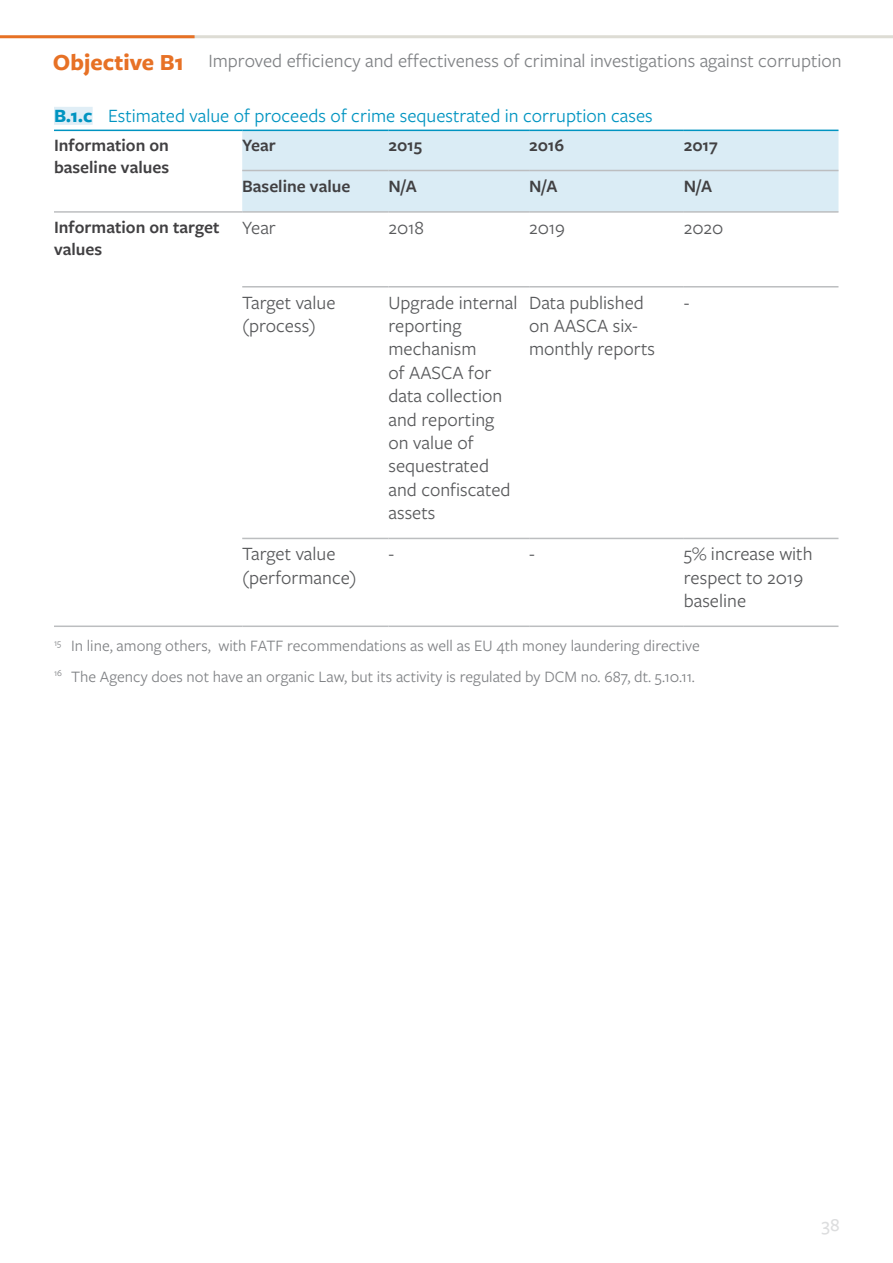
<style>
.page{position:relative;width:893px;height:1263px;background:#fff}
.page>*{position:absolute;margin:0;border:0;box-sizing:border-box;transform-origin:0 0}
.t1{font:19.5px/23.4px "Freight Sans Pro";color:#58595b}
.t2{font:19.5px "Freight Sans Pro";color:#808285}
.t3{font:19.5px "Freight Sans Pro";color:#0094c1}
.t4{font:500 19.2px "Freight Sans Pro";color:#dcddde}
.t5{font:600 18px/21.6px "Freight Sans Pro";color:#414042}
.t6{font:16.5px/30.5px "Freight Sans Pro";color:#808285}
.s1{font-weight:700;font-size:23.85px;color:#e77125}
.s2{font-weight:700}
</style>
<div class="page">
<hr style="left:30px;top:35px;width:863px;height:3px;background:#dddcd4">
<div style="left:242px;top:131px;width:596px;height:80px;background:#daecf5"></div>
<hr style="left:54px;top:130px;width:188px;height:1px;background:#0094c1">
<hr style="left:242px;top:130px;width:147px;height:1px;background:#0094c1">
<hr style="left:389px;top:130px;width:140px;height:1px;background:#0094c1">
<hr style="left:529px;top:130px;width:155px;height:1px;background:#0094c1">
<hr style="left:684px;top:130px;width:154px;height:1px;background:#0094c1">
<hr style="left:242px;top:170px;width:147px;height:1px;background:#bcbec0">
<hr style="left:389px;top:170px;width:140px;height:1px;background:#bcbec0">
<hr style="left:529px;top:170px;width:155px;height:1px;background:#bcbec0">
<hr style="left:684px;top:170px;width:154px;height:1px;background:#bcbec0">
<hr style="left:54px;top:211px;width:188px;height:2px;background:#bcbec0">
<hr style="left:242px;top:286px;width:147px;height:1px;background:#bcbec0">
<hr style="left:389px;top:286px;width:140px;height:1px;background:#bcbec0">
<hr style="left:529px;top:286px;width:155px;height:1px;background:#bcbec0">
<hr style="left:684px;top:286px;width:154px;height:1px;background:#bcbec0">
<hr style="left:242px;top:538px;width:147px;height:1px;background:#bcbec0">
<hr style="left:389px;top:538px;width:140px;height:1px;background:#bcbec0">
<hr style="left:529px;top:538px;width:155px;height:1px;background:#bcbec0">
<hr style="left:684px;top:538px;width:154px;height:1px;background:#bcbec0">
<hr style="left:54px;top:625px;width:188px;height:2px;background:#bcbec0">
<hr style="left:242px;top:625px;width:147px;height:2px;background:#bcbec0">
<hr style="left:389px;top:625px;width:140px;height:2px;background:#bcbec0">
<hr style="left:529px;top:625px;width:155px;height:2px;background:#bcbec0">
<hr style="left:684px;top:625px;width:154px;height:2px;background:#bcbec0">
<hr style="left:242px;top:211px;width:147px;height:2px;background:#bcbec0">
<hr style="left:389px;top:211px;width:140px;height:2px;background:#bcbec0">
<hr style="left:529px;top:211px;width:155px;height:2px;background:#bcbec0">
<hr style="left:684px;top:211px;width:154px;height:2px;background:#bcbec0">
<div style="left:54px;top:107px;width:39px;height:18px;background:#e0eef6"></div>
<hr style="left:0;top:35px;width:195px;height:3px;background:#e77125">
<p class="t2" style="left:53px;top:48px;width:790px"><span class="s1">Objective B1</span> Improved efficiency and effectiveness of criminal investigations against corruption</p>
<p class="t3" style="left:54px;top:102px;width:600px"><span class="s2">B.1.c</span> Estimated value of proceeds of crime sequestrated in corruption cases</p>
<p class="t5" style="left:54px;top:134px;width:117px">Information on baseline values</p>
<p class="t5" style="left:242px;top:134px;width:35px">Year</p>
<p class="t5" style="left:389px;top:134px;width:35px">2015</p>
<p class="t5" style="left:529px;top:134px;width:37px">2016</p>
<p class="t5" style="left:684px;top:134px;width:35px">2017</p>
<p class="t5" style="left:242px;top:174px;width:110px">Baseline value</p>
<p class="t5" style="left:389px;top:174px;width:30px">N/A</p>
<p class="t5" style="left:529px;top:174px;width:30px">N/A</p>
<p class="t5" style="left:684px;top:174px;width:30px">N/A</p>
<p class="t5" style="left:54px;top:216px;width:167px">Information on target values</p>
<p class="t1" style="left:242px;top:215px;width:35px">Year</p>
<p class="t1" style="left:389px;top:215px;width:37px">2018</p>
<p class="t1" style="left:529px;top:215px;width:37px">2019</p>
<p class="t1" style="left:684px;top:215px;width:41px">2020</p>
<p class="t1" style="left:242px;top:290px;width:95px">Target value (process)</p>
<p class="t1" style="left:389px;top:290px;width:130px">Upgrade internal reporting mechanism<br>of AASCA for data collection and reporting on value of sequestrated and confiscated assets</p>
<p class="t1" style="left:529px;top:290px;width:127px">Data published on AASCA six&shy;monthly reports</p>
<p class="t1" style="left:684px;top:290px;width:7px">-</p>
<p class="t1" style="left:242px;top:541px;width:116px">Target value (performance)</p>
<p class="t1" style="left:389px;top:541px;width:7px">-</p>
<p class="t1" style="left:529px;top:541px;width:7px">-</p>
<p class="t1" style="left:684px;top:541px;width:130px">5% increase with respect to 2019 baseline</p>
<p class="t6" style="left:54px;top:630px;width:647px"><sup>15</sup> In line, among others, with FATF recommendations as well as EU 4th money laundering directive<br><sup>16</sup> The Agency does not have an organic Law, but its activity is regulated by DCM no. 687, dt. 5.10.11.</p>
<p class="t4" style="left:822px;top:1212px;width:20px">38</p>
</div>
